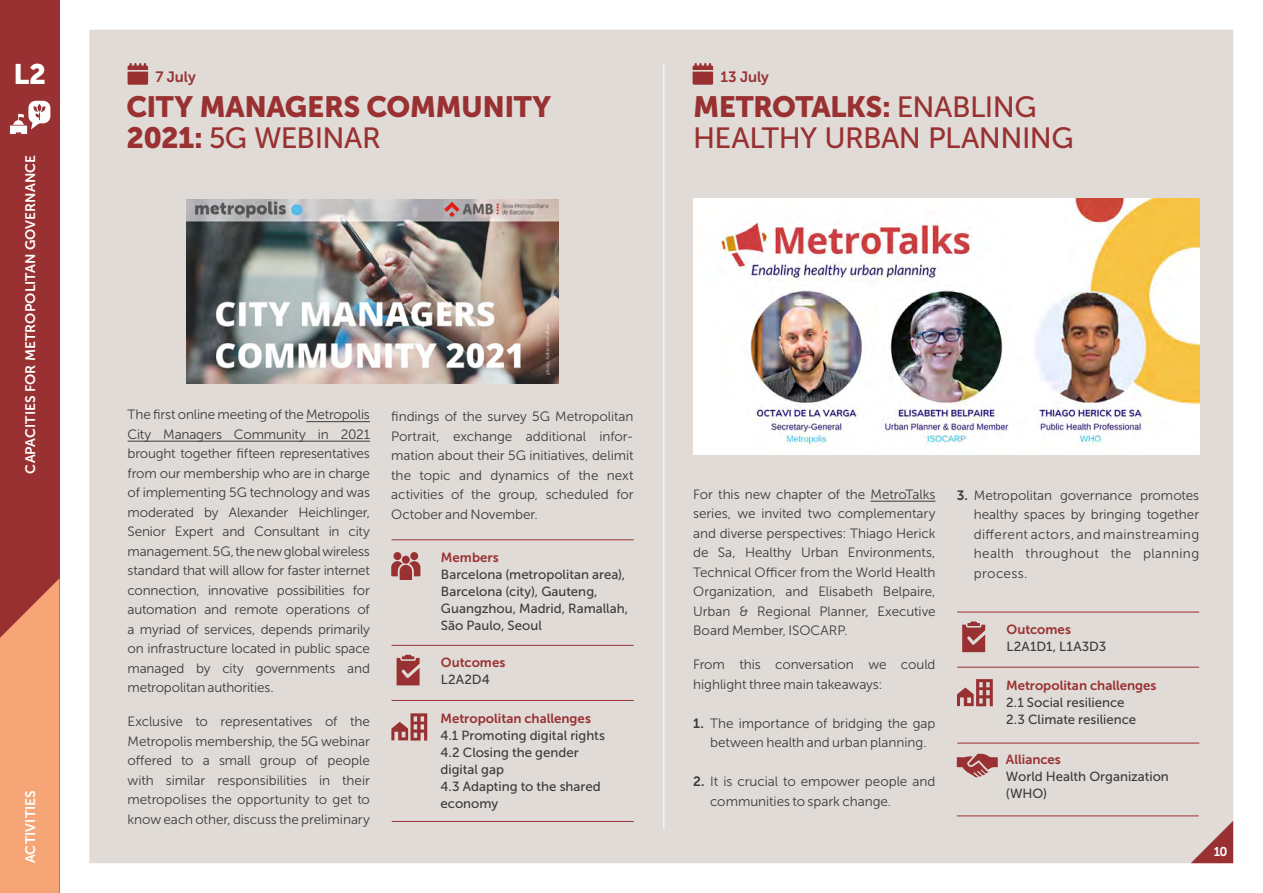
<style>
.page{position:relative;width:1263px;height:893px;background:#fff}
.page>*{position:absolute;margin:0;border:0;box-sizing:border-box;transform-origin:0 0}
.t1{font:29.25px "Museo Sans 900";letter-spacing:-.02em;color:#993132}
.t2{font:29.25px "Museo Sans 500";letter-spacing:-.02em;color:#993132}
.t3{font:28.2px "Museo Sans 900";color:#fff}
.t4{font:14.85px "Museo Sans 700";letter-spacing:-.005em;color:#993132}
.t5{font:13.8px "Museo Sans 700";letter-spacing:.005em;color:#fff}
.t6{font:13.5px/19.5px "Museo Sans 300";letter-spacing:-.005em;color:#3c3c3b;text-align:justify}
.t7{font:13.2px/17.1px "Museo Sans 500";color:#3c3c3b}
.t8{font:13.2px "Museo Sans 700";color:#993132}
.t9{font:12.75px "Museo Sans 700";color:#fff}
.s1{font-family:"Museo Sans 900"}
.s2{font-family:"Museo Sans 500"}
.s3{font-family:"Museo Sans 700"}
</style>
<div class="page">
<div style="left:89px;top:30px;width:1144px;height:833px;background:#e0dbd6"></div>
<div style="left:0;top:0;width:60px;height:893px;background:#993132"></div>
<svg style="left:0;top:578px;width:60px;height:315px;background:#eb996f"></svg>
<hr style="left:663px;top:64px;width:1px;height:765px;background:#fff">
<svg style="left:128px;top:63px;width:20px;height:22px"></svg>
<svg style="left:693px;top:63px;width:20px;height:22px"></svg>
<svg style="left:10px;top:101px;width:40px;height:33px"></svg>
<svg style="left:1191px;top:821px;width:42px;height:42px;background:#bc8583"></svg>
<hr style="left:870px;top:501px;width:65px;height:1px;background:#3c3c3b">
<hr style="left:306px;top:421px;width:64px;height:1px;background:#3c3c3b">
<hr style="left:128px;top:441px;width:242px;height:1px;background:#3c3c3b">
<hr style="left:957px;top:612px;width:242px;height:1px;background:#993132">
<hr style="left:957px;top:667px;width:242px;height:1px;background:#993132">
<svg style="left:962px;top:621px;width:23px;height:31px"></svg>
<hr style="left:957px;top:743px;width:242px;height:1px;background:#993132">
<svg style="left:957px;top:679px;width:36px;height:27px"></svg>
<svg style="left:391px;top:552px;width:29px;height:28px"></svg>
<hr style="left:392px;top:539px;width:242px;height:1px;background:#993132">
<hr style="left:392px;top:645px;width:242px;height:1px;background:#993132">
<hr style="left:392px;top:700px;width:242px;height:1px;background:#993132">
<svg style="left:397px;top:655px;width:23px;height:30px"></svg>
<hr style="left:392px;top:821px;width:242px;height:1px;background:#993132">
<svg style="left:391px;top:713px;width:36px;height:27px"></svg>
<img style="left:186px;top:200px;width:373px;height:183px">
<img style="left:693px;top:198px;width:506px;height:256px">
<hr style="left:957px;top:816px;width:242px;height:1px;background:#993132">
<svg style="left:957px;top:754px;width:41px;height:24px"></svg>
<h2 class="t3" style="left:14px;top:58px;width:34px">L2</h2>
<p class="t5" style="left:23px;top:474px;width:320px;rotate:-90deg">CAPACITIES FOR METROPOLITAN GOVERNANCE</p>
<p class="t5" style="left:23px;top:863px;width:75px;rotate:-90deg">ACTIVITIES</p>
<p class="t4" style="left:155px;top:69px;width:42px">7 July</p>
<h1 class="t1" style="left:126px;top:90px;width:426px">CITY MANAGERS COMMUNITY</h1>
<h1 class="t2" style="left:126px;top:122px;width:256px"><span class="s1">2021:</span> 5G WEBINAR</h1>
<p class="t4" style="left:720px;top:69px;width:50px">13 July</p>
<h1 class="t1" style="left:693px;top:90px;width:345px">METROTALKS: <span class="s2">ENABLING</span></h1>
<h1 class="t2" style="left:693px;top:122px;width:382px">HEALTHY URBAN PLANNING</h1>
<p class="t6" style="left:128px;top:405px;width:244px">The first online meeting of the Metropolis City Managers Community in 2021 brought together fifteen representatives from our membership who are in charge of implementing 5G technology and was moderated by Alexander Heichlinger, Senior Expert and Consultant in city management. 5G, the new global wireless standard that will allow for faster internet connection, innovative possibilities for automation and remote operations of a myriad of services, depends primarily on infrastructure located in public space managed by city governments and metropolitan authorities.</p>
<p class="t6" style="left:128px;top:712px;width:244px">Exclusive to representatives of the Metropolis membership, the 5G webinar offered to a small group of people with similar responsibilities in their metropolises the opportunity to get to know each other, discuss the preliminary</p>
<p class="t6" style="left:391px;top:407px;width:244px">findings of the survey 5G Metropolitan Portrait, exchange additional infor&shy;mation about their 5G initiatives, delimit the topic and dynamics of the next activities of the group, scheduled for October and November.</p>
<p class="t8" style="left:441px;top:550px;width:59px">Members</p>
<p class="t7" style="left:441px;top:566px;width:189px">Barcelona (metropolitan area),<br>Barcelona (city), Gauteng,<br>Guangzhou, Madrid, Ramallah,<br>São Paulo, Seoul</p>
<p class="t8" style="left:441px;top:655px;width:66px">Outcomes</p>
<p class="t7" style="left:441px;top:671px;width:50px">L2A2D4</p>
<p class="t8" style="left:440px;top:711px;width:152px">Metropolitan challenges</p>
<p class="t7" style="left:440px;top:727px;width:166px">4.1 Promoting digital rights<br>4.2 Closing the gender digital gap<br>4.3 Adapting to the shared economy</p>
<p class="t6" style="left:693px;top:485px;width:244px">For this new chapter of the MetroTalks series, we invited two complementary and diverse perspectives: Thiago Herick de Sa, Healthy Urban Environments, Technical Officer from the World Health Organization, and Elisabeth Belpaire, Urban &amp; Regional Planner, Executive Board Member, ISOCARP.</p>
<p class="t6" style="left:693px;top:655px;width:244px">From this conversation we could highlight three main takeaways:</p>
<p class="t6" style="left:710px;top:713px;width:227px;text-indent:-17px"><span class="s3">1.</span> The importance of bridging the gap between health and urban planning.</p>
<p class="t6" style="left:710px;top:772px;width:227px;text-indent:-17px"><span class="s3">2.</span> It is crucial to empower people and communities to spark change.</p>
<p class="t6" style="left:974px;top:486px;width:227px;text-indent:-17px"><span class="s3">3.</span> Metropolitan governance promotes healthy spaces by bringing together different actors, and mainstreaming health throughout the planning process.</p>
<p class="t8" style="left:1006px;top:622px;width:66px">Outcomes</p>
<p class="t7" style="left:1006px;top:638px;width:101px">L2A1D1, L1A3D3</p>
<p class="t8" style="left:1006px;top:678px;width:152px">Metropolitan challenges</p>
<p class="t7" style="left:1006px;top:694px;width:132px">2.1 Social resilience<br>2.3 Climate resilience</p>
<p class="t8" style="left:1006px;top:752px;width:56px">Alliances</p>
<p class="t7" style="left:1006px;top:768px;width:164px">World Health Organization (WHO)</p>
<p class="t9" style="left:1214px;top:844px;width:15px">10</p>
</div>
